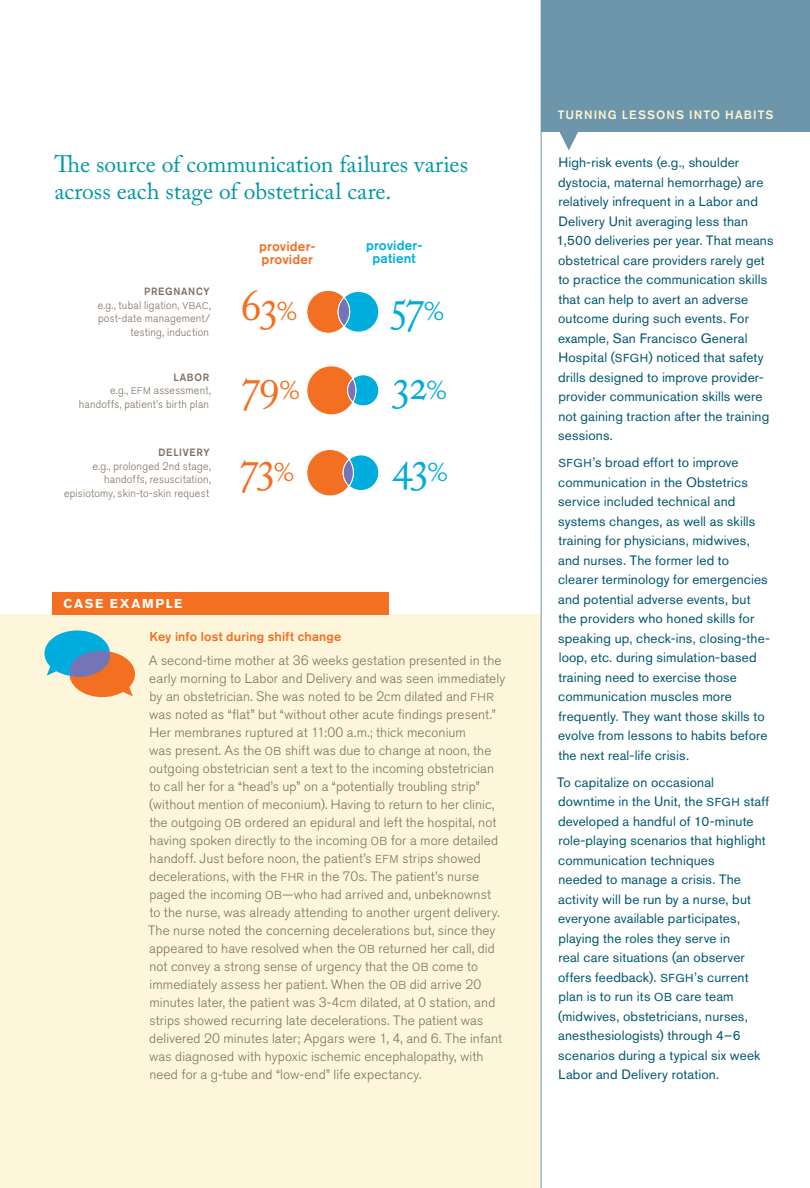
<style>
.page{position:relative;width:810px;height:1188px;background:#fff}
.page>*{position:absolute;margin:0;border:0;box-sizing:border-box;transform-origin:0 0}
.t1{font:45px/82.3px "Adobe Caslon Pro";color:#f36f21}
.t2{font:45px/82.3px "Adobe Caslon Pro";color:#00addc}
.t3{font:23.7px/27px "Adobe Caslon Pro";letter-spacing:-.005em;color:#0097a1}
.t4{font:13.5px/19.5px "Akzidenz Grotesk BE";letter-spacing:.01em;color:#00566e}
.t5{font:300 13.5px/18px "Akzidenz Grotesk BE";letter-spacing:.01em;color:#7d7062}
.t6{font:500 13.5px/13.5px "Akzidenz Grotesk BE";letter-spacing:.01em;color:#f36f21}
.t7{font:500 13.5px/13.5px "Akzidenz Grotesk BE";letter-spacing:.01em;color:#00addc;text-align:center}
.t8{font:500 12.75px "Akzidenz Grotesk BE";letter-spacing:.01em;color:#f36f21}
.t9{font:700 12.75px "Akzidenz Grotesk BE";letter-spacing:.125em;color:#fff}
.t10{font:500 12px "Akzidenz Grotesk BE";letter-spacing:.09em;color:#fdf4d2}
.t11{font:300 11.25px/13.5px "Akzidenz Grotesk BE";letter-spacing:.02em;color:#7d7062;text-align:right;scale:.95 1}
.t12{font:500 10.5px "Akzidenz Grotesk BE";letter-spacing:.075em;color:#7d7062;scale:.94 1}
.s1{font-size:9.6px}
.s2{font-size:27px}
.s3{font-size:11.55px}
</style>
<div class="page">
<div style="left:0;top:615px;width:558px;height:573px;background:#fdf6da"></div>
<svg style="left:44px;top:630px;width:91px;height:68px"></svg>
<div style="left:541px;top:0;width:269px;height:1188px;background:#fff"></div>
<svg style="left:558px;top:131px;width:22px;height:19px"></svg>
<div style="left:541px;top:0;width:269px;height:131px;background:#6e96ab"></div>
<hr style="left:541px;top:0;width:1px;height:1188px;background:#6e96ab">
<div style="left:53px;top:592px;width:336px;height:23px;background:#f36f21"></div>
<svg style="left:307px;top:290px;width:72px;height:43px"></svg>
<svg style="left:338px;top:297px;width:12px;height:29px"></svg>
<div style="left:338px;top:297px;width:12px;height:29px;border:1px solid #fff;border-radius:50%"></div>
<svg style="left:307px;top:366px;width:72px;height:49px"></svg>
<svg style="left:307px;top:449px;width:72px;height:47px"></svg>
<h2 class="t3" style="left:55px;top:150px;width:415px">The source of communication failures varies across each stage of obstetrical care.</h2>
<p class="t12" style="left:144px;top:285px;width:71px">PREGNANCY</p>
<p class="t11" style="left:98px;top:299px;width:121px">e.g., tubal ligation, <span class="s1">VBAC</span>, post-date management/ testing, induction</p>
<p class="t12" style="left:174px;top:371px;width:39px">LABOR</p>
<p class="t11" style="left:79px;top:384px;width:141px">e.g., <span class="s1">EFM</span> assessment, handoffs, patient’s birth plan</p>
<p class="t12" style="left:158px;top:446px;width:56px">DELIVERY</p>
<p class="t11" style="left:64px;top:460px;width:156px">e.g., prolonged 2nd stage, handoffs, resuscitation, episiotomy, skin-to-skin request</p>
<p class="t6" style="left:259px;top:239px;width:58px">provider&shy;provider</p>
<p class="t7" style="left:366px;top:238px;width:58px">provider&shy;patient</p>
<h1 class="t1" style="left:240px;top:264px;width:58px">63<span class="s2">%</span></h1>
<h1 class="t2" style="left:391px;top:264px;width:55px">57<span class="s2">%</span></h1>
<h1 class="t1" style="left:240px;top:342px;width:61px">79<span class="s2">%<br></span>73<span class="s2">%</span></h1>
<h1 class="t2" style="left:392px;top:342px;width:57px">32<span class="s2">%<br></span>43<span class="s2">%</span></h1>
<p class="t9" style="left:64px;top:596px;width:120px">CASE EXAMPLE</p>
<p class="t8" style="left:150px;top:629px;width:193px">Key info lost during shift change</p>
<p class="t5" style="left:148px;top:651px;width:359px">A second-time mother at 36 weeks gestation presented in the early morning to Labor and Delivery and was seen immediately by an obstetrician. She was noted to be 2cm dilated and <span class="s3">FHR </span>was noted as “flat” but “without other acute findings present.” Her membranes ruptured at 11:00 a.m.; thick meconium<br>was present. As the <span class="s3">OB</span> shift was due to change at noon, the outgoing obstetrician sent a text to the incoming obstetrician to call her for a “head’s up” on a “potentially troubling strip” (without mention of meconium). Having to return to her clinic, the outgoing <span class="s3">OB</span> ordered an epidural and left the hospital, not having spoken directly to the incoming <span class="s3">OB</span> for a more detailed handoff. Just before noon, the patient’s <span class="s3">EFM</span> strips showed decelerations, with the <span class="s3">FHR</span> in the 70s. The patient’s nurse paged the incoming <span class="s3">OB</span>—who had arrived and, unbeknownst<br>to the nurse, was already attending to another urgent delivery.<br>The nurse noted the concerning decelerations but, since they appeared to have resolved when the <span class="s3">OB</span> returned her call, did not convey a strong sense of urgency that the <span class="s3">OB</span> come to immediately assess her patient. When the <span class="s3">OB</span> did arrive 20 minutes later, the patient was 3-4cm dilated, at 0 station, and strips showed recurring late decelerations. The patient was delivered 20 minutes later; Apgars were 1, 4, and 6. The infant was diagnosed with hypoxic ischemic encephalopathy, with need for a g-tube and “low-end” life expectancy.</p>
<p class="t10" style="left:558px;top:108px;width:217px">TURNING LESSONS INTO HABITS</p>
<p class="t4" style="left:557px;top:153px;width:218px">High-risk events (e.g., shoulder dystocia, maternal hemorrhage) are relatively infrequent in a Labor and Delivery Unit averaging less than 1,500 deliveries per year. That means obstetrical care providers rarely get to practice the communication skills that can help to avert an adverse outcome during such events. For example, San Francisco General Hospital (<span class="s3">SFGH</span>) noticed that safety drills designed to improve provider&shy;provider communication skills were not gaining traction after the training sessions.</p>
<p class="t4" style="left:558px;top:453px;width:213px"><span class="s3">SFGH</span>’s broad effort to improve communication in the Obstetrics service included technical and systems changes, as well as skills training for physicians, midwives, and nurses. The former led to clearer terminology for emergencies and potential adverse events, but the providers who honed skills for speaking up, check-ins, closing-the&shy;loop, etc. during simulation-based training need to exercise those communication muscles more frequently. They want those skills to evolve from lessons to habits before the next real-life crisis.</p>
<p class="t4" style="left:557px;top:772px;width:214px">To capitalize on occasional downtime in the Unit, the <span class="s3">SFGH</span> staff developed a handful of 10-minute role-playing scenarios that highlight communication techniques<br>needed to manage a crisis. The activity will be run by a nurse, but everyone available participates, playing the roles they serve in<br>real care situations (an observer offers feedback). <span class="s3">SFGH</span>’s current plan is to run its <span class="s3">OB</span> care team (midwives, obstetricians, nurses, anesthesiologists) through 4–6 scenarios during a typical six week<br>Labor and Delivery rotation.</p>
</div>
